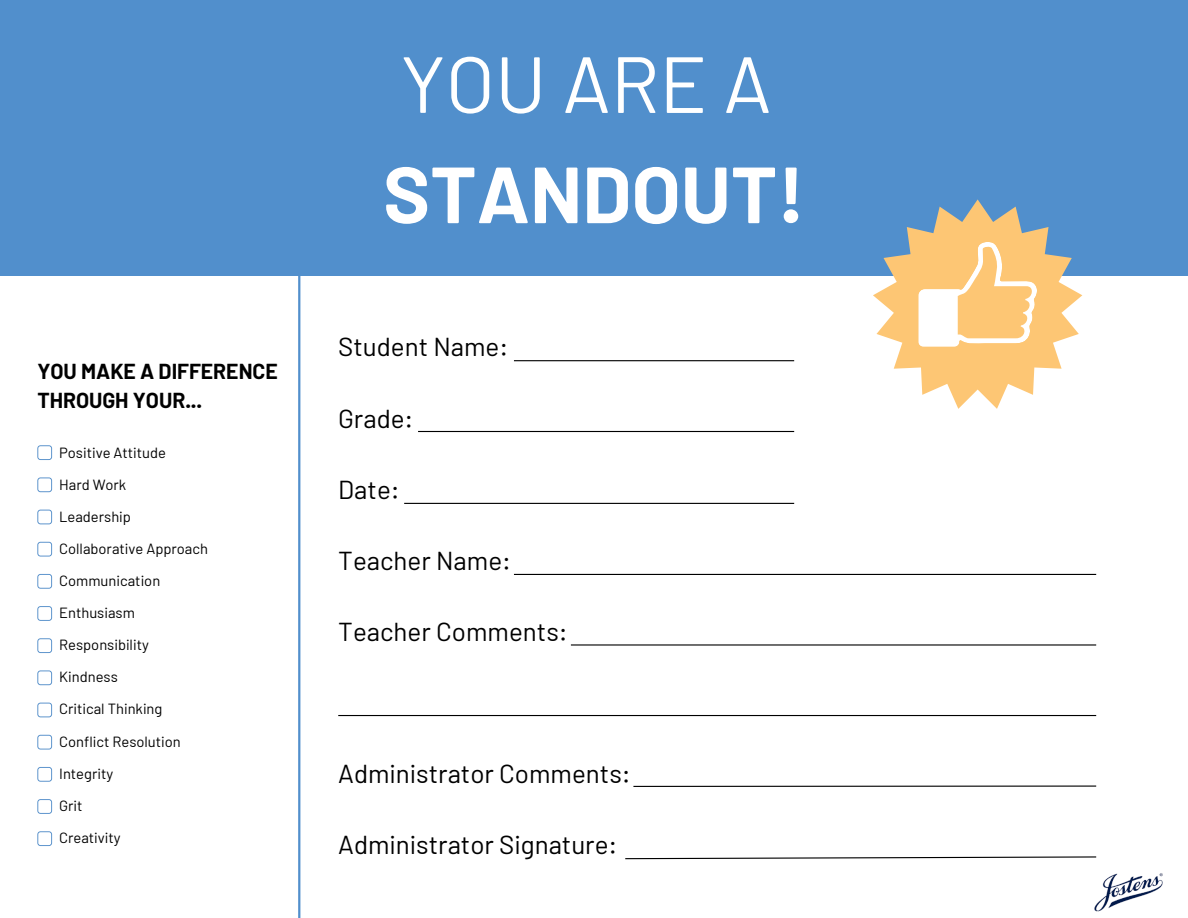
<style>
.page{position:relative;width:1188px;height:918px;background:#fff}
.page>*{position:absolute;margin:0;border:0;box-sizing:border-box;transform-origin:0 0}
.t1{font:700 79.5px "Barlow";color:#fff}
.t2{font:79.5px "Barlow";color:#fff}
.t3{font:25.95px "Barlow";color:#000}
.t4{font:700 21.15px/29.2px "Barlow";color:#000}
.t5{font:14.7px "Barlow";color:#000}
</style>
<div class="page">
<div style="left:0;top:0;width:1188px;height:275px;background:#518fcc"></div>
<svg style="left:873px;top:199px;width:209px;height:210px"></svg>
<svg style="left:918px;top:242px;width:119px;height:105px"></svg>
<hr style="left:298px;top:275px;width:2px;height:643px;background:#518fcc">
<hr style="left:514px;top:360px;width:280px;height:1px;background:#000">
<hr style="left:418px;top:431px;width:376px;height:1px;background:#000">
<hr style="left:514px;top:574px;width:582px;height:1px;background:#000">
<hr style="left:404px;top:503px;width:390px;height:1px;background:#000">
<hr style="left:571px;top:644px;width:525px;height:2px;background:#000">
<hr style="left:338px;top:715px;width:758px;height:1px;background:#000">
<hr style="left:633px;top:786px;width:463px;height:1px;background:#000">
<svg style="left:625px;top:856px;width:472px;height:4px"></svg>
<svg style="left:37px;top:445px;width:15px;height:15px"></svg>
<svg style="left:37px;top:477px;width:15px;height:15px"></svg>
<svg style="left:37px;top:542px;width:15px;height:15px"></svg>
<svg style="left:37px;top:510px;width:15px;height:14px"></svg>
<svg style="left:37px;top:574px;width:15px;height:15px"></svg>
<svg style="left:37px;top:606px;width:15px;height:15px"></svg>
<svg style="left:37px;top:670px;width:15px;height:15px"></svg>
<svg style="left:37px;top:638px;width:15px;height:15px"></svg>
<svg style="left:37px;top:703px;width:15px;height:14px"></svg>
<svg style="left:37px;top:735px;width:15px;height:15px"></svg>
<svg style="left:37px;top:799px;width:15px;height:15px"></svg>
<svg style="left:37px;top:767px;width:15px;height:15px"></svg>
<svg style="left:37px;top:831px;width:15px;height:15px"></svg>
<img style="left:1094px;top:873px;width:69px;height:39px">
<p class="t4" style="left:37px;top:356px;width:242px">YOU MAKE A DIFFERENCE<br>THROUGH YOUR...</p>
<p class="t5" style="left:59px;top:443px;width:108px">Positive Attitude</p>
<p class="t5" style="left:59px;top:475px;width:69px">Hard Work</p>
<p class="t5" style="left:59px;top:507px;width:73px">Leadership</p>
<p class="t5" style="left:59px;top:539px;width:150px">Collaborative Approach</p>
<p class="t5" style="left:59px;top:571px;width:103px">Communication</p>
<p class="t5" style="left:59px;top:603px;width:77px">Enthusiasm</p>
<p class="t5" style="left:59px;top:636px;width:91px">Responsibility</p>
<p class="t5" style="left:59px;top:668px;width:60px">Kindness</p>
<p class="t5" style="left:59px;top:700px;width:105px">Critical Thinking</p>
<p class="t5" style="left:59px;top:732px;width:123px">Conflict Resolution</p>
<p class="t5" style="left:59px;top:764px;width:56px">Integrity</p>
<p class="t5" style="left:59px;top:796px;width:25px">Grit</p>
<p class="t5" style="left:59px;top:828px;width:63px">Creativity</p>
<p class="t2" style="left:401px;top:33px;width:373px">YOU ARE A</p>
<p class="t1" style="left:383px;top:144px;width:423px">STANDOUT!</p>
<p class="t3" style="left:338px;top:331px;width:172px">Student Name:</p>
<p class="t3" style="left:338px;top:402px;width:77px">Grade:</p>
<p class="t3" style="left:338px;top:473px;width:63px">Date:</p>
<p class="t3" style="left:338px;top:544px;width:174px">Teacher Name:</p>
<p class="t3" style="left:338px;top:615px;width:231px">Teacher Comments:</p>
<p class="t3" style="left:338px;top:757px;width:294px">Administrator Comments:</p>
<p class="t3" style="left:338px;top:828px;width:281px">Administrator Signature:</p>
</div>
